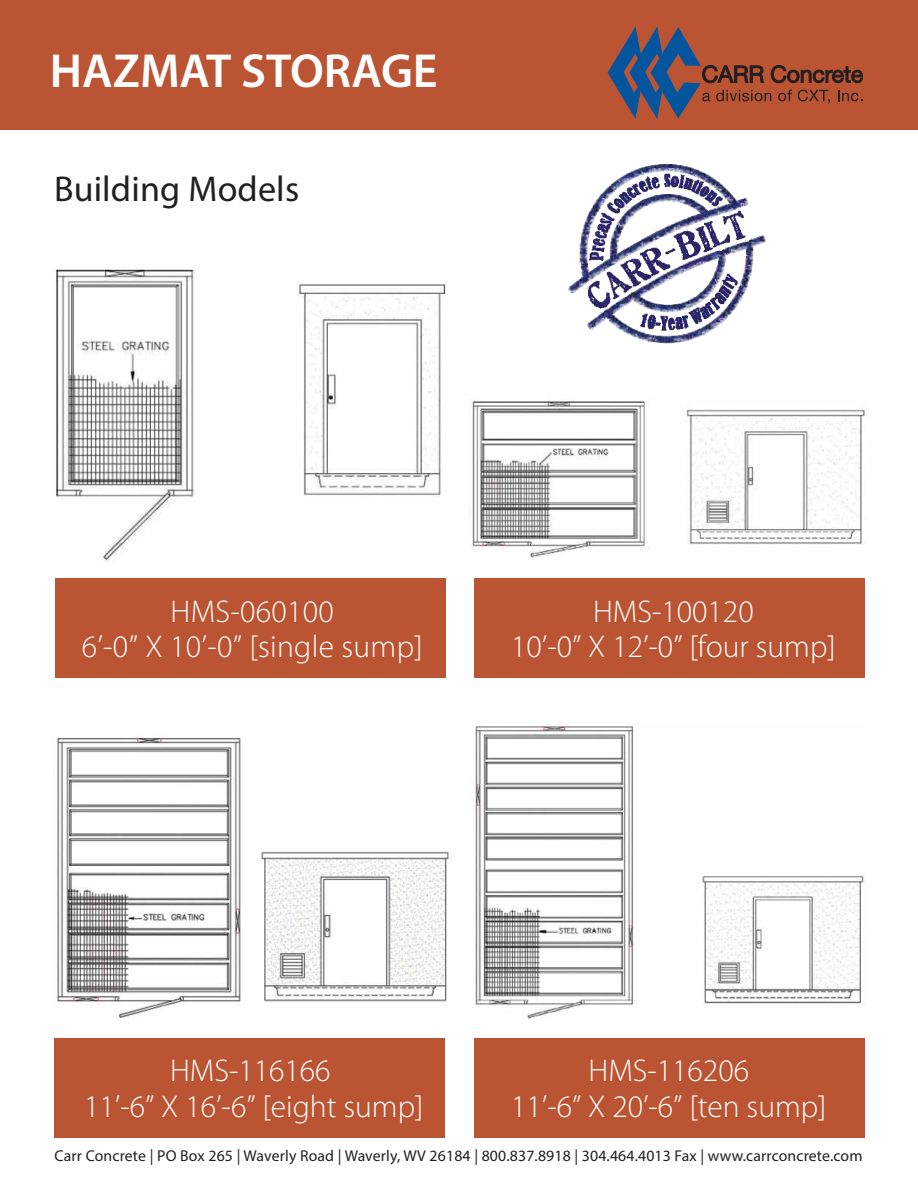
<style>
.page{position:relative;width:918px;height:1188px;background:#fff}
.page>*{position:absolute;margin:0;border:0;box-sizing:border-box;transform-origin:0 0}
.t1{font:600 48px "Myriad Pro";color:#fff}
.t2{font:36px "Myriad Pro";letter-spacing:.005em;color:#231f20}
.t3{font:300 31.5px/34.3px "Myriad Pro";color:#fff;text-align:center}
.t4{font:15.75px "Myriad Pro";letter-spacing:.01em;color:#231f20}
</style>
<div class="page">
<div style="left:0;top:0;width:918px;height:129px;background:#ba5432"></div>
<svg style="left:608px;top:27px;width:255px;height:92px"></svg>
<img style="left:55px;top:269px;width:391px;height:292px">
<img style="left:469px;top:394px;width:396px;height:164px">
<img style="left:56px;top:737px;width:397px;height:281px">
<img style="left:475px;top:724px;width:390px;height:295px">
<div style="left:55px;top:579px;width:391px;height:99px;background:#ba5432"></div>
<div style="left:474px;top:579px;width:391px;height:99px;background:#ba5432"></div>
<div style="left:54px;top:1039px;width:391px;height:99px;background:#ba5432"></div>
<div style="left:474px;top:1039px;width:391px;height:99px;background:#ba5432"></div>
<img style="left:568px;top:164px;width:198px;height:180px">
<h1 class="t1" style="left:50px;top:40px;width:389px">HAZMAT STORAGE</h1>
<p class="t2" style="left:54px;top:167px;width:247px">Building Models</p>
<p class="t3" style="left:82px;top:594px;width:343px">HMS-060100<br>6’-0” X 10’-0” [single sump]</p>
<p class="t3" style="left:511px;top:594px;width:326px">HMS-100120<br>10’-0” X 12’-0” [four sump]</p>
<p class="t3" style="left:84px;top:1052px;width:341px;line-height:35.8px">HMS-116166<br>11’-6” X 16’-6” [eight sump]</p>
<p class="t3" style="left:511px;top:1052px;width:317px;line-height:35.8px">HMS-116206<br>11’-6” X 20’-6” [ten sump]</p>
<p class="t4" style="left:55px;top:1146px;width:809px">Carr Concrete | PO Box 265 | Waverly Road | Waverly, WV 26184 | 800.837.8918 | 304.464.4013 Fax | www.carrconcrete.com</p>
</div>
